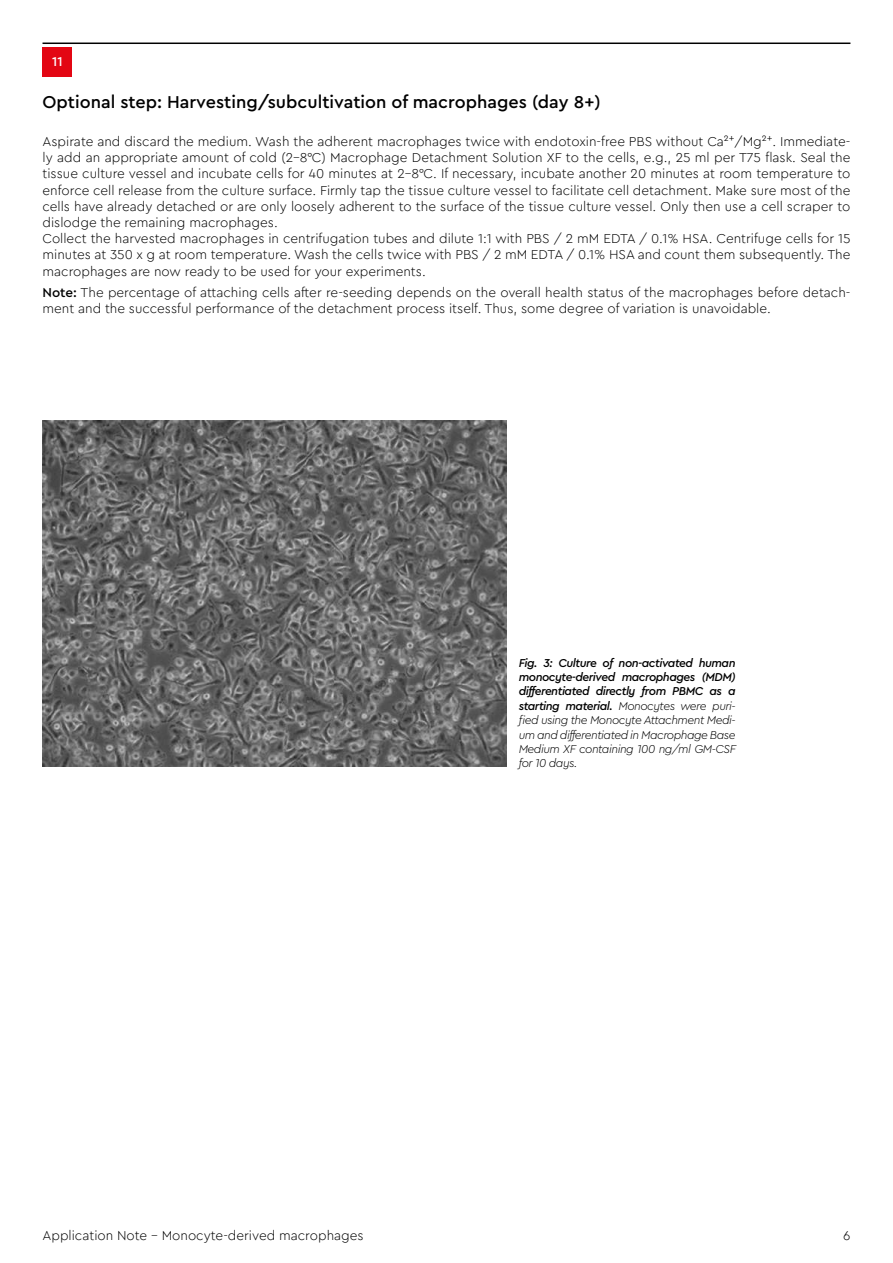
<style>
.page{position:relative;width:893px;height:1263px;background:#fff}
.page>*{position:absolute;margin:0;border:0;box-sizing:border-box;transform-origin:0 0}
.t1{font:500 18px "Cera Pro";color:#000}
.t2{font:300 13.5px/16.2px "Cera Pro";color:#000}
.t3{font:500 13.5px "Cera Pro";color:#fff}
.t4{font:italic 300 12px/14.4px "Cera Pro";letter-spacing:-.04em;color:#000;text-align:justify}
.s1{font-weight:500}
</style>
<div class="page">
<div style="left:43px;top:47px;width:29px;height:30px;background:#e30613"></div>
<hr style="left:43px;top:43px;width:807px;height:1px;background:#000">
<img style="left:43px;top:421px;width:463px;height:345px">
<p class="t3" style="left:52px;top:55px;width:12px">11</p>
<h1 class="t1" style="left:43px;top:94px;width:560px">Optional step: Harvesting/subcultivation of macrophages (day 8+)</h1>
<p class="t2" style="left:43px;top:133px;width:809px">Aspirate and discard the medium. Wash the adherent macrophages twice with endotoxin-free PBS without Ca²⁺/Mg²⁺. Immediate&shy;ly add an appropriate amount of cold (2-8°C) Macrophage Detachment Solution XF to the cells, e.g., 25 ml per T75 flask. Seal the tissue culture vessel and incubate cells for 40 minutes at 2-8°C. If necessary, incubate another 20 minutes at room temperature to enforce cell release from the culture surface. Firmly tap the tissue culture vessel to facilitate cell detachment. Make sure most of the cells have already detached or are only loosely adherent to the surface of the tissue culture vessel. Only then use a cell scraper to dislodge the remaining macrophages.<br>Collect the harvested macrophages in centrifugation tubes and dilute 1:1 with PBS / 2 mM EDTA / 0.1% HSA. Centrifuge cells for 15 minutes at 350 x g at room temperature. Wash the cells twice with PBS / 2 mM EDTA / 0.1% HSA and count them subsequently. The macrophages are now ready to be used for your experiments.</p>
<p class="t2" style="left:43px;top:284px;width:809px"><span class="s1">Note:</span> The percentage of attaching cells after re-seeding depends on the overall health status of the macrophages before detach&shy;ment and the successful performance of the detachment process itself. Thus, some degree of variation is unavoidable.</p>
<p class="t4" style="left:519px;top:656px;width:219px"><span class="s1">Fig. 3: Culture of non-activated human monocyte-derived macrophages (MDM) differentiated directly from PBMC as a starting material.</span> Monocytes were puri&shy;fied using the Monocyte Attachment Medi&shy;um and differentiated in Macrophage Base Medium XF containing 100 ng/ml GM-CSF for 10 days.</p>
<p class="t2" style="left:43px;top:1228px;width:323px">Application Note - Monocyte-derived macrophages</p>
<p class="t2" style="left:843px;top:1228px;width:9px">6</p>
</div>
